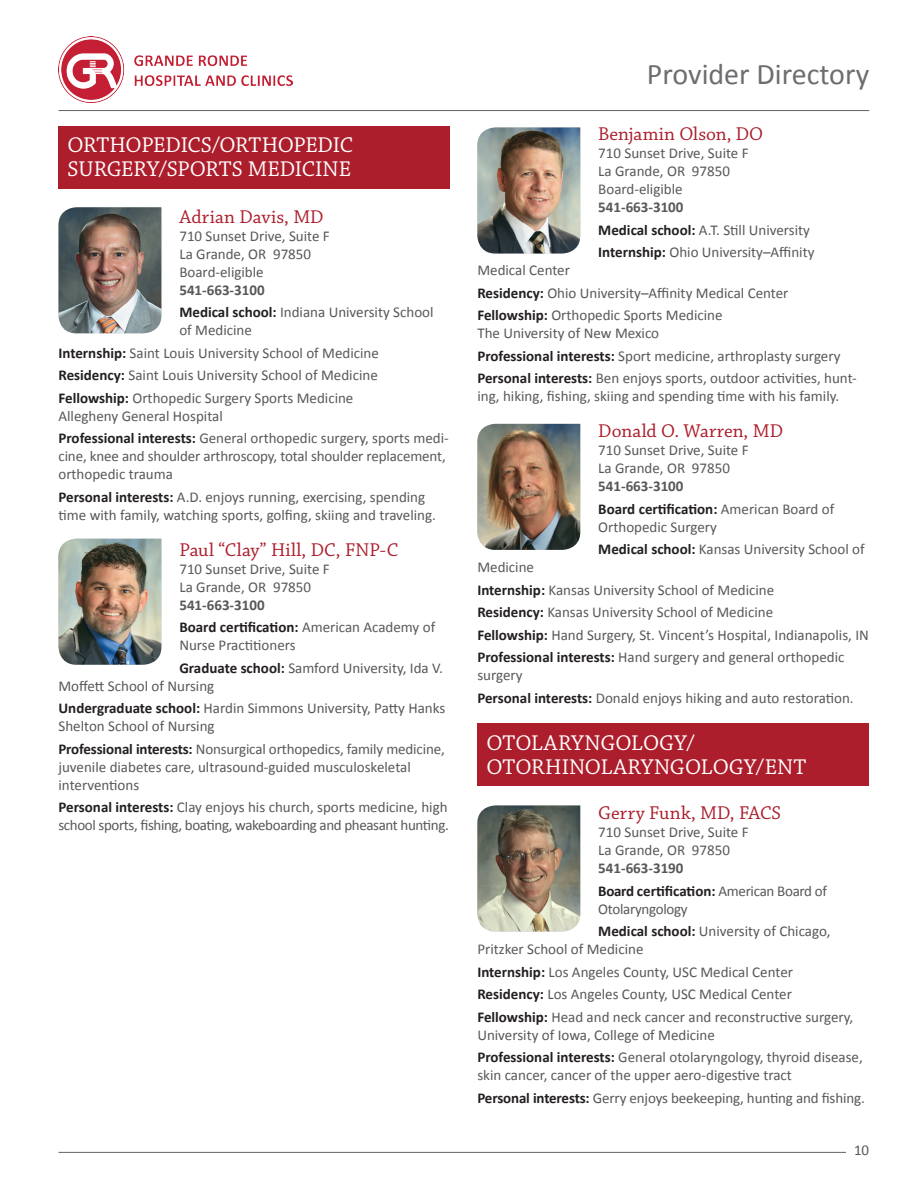
<style>
.page{position:relative;width:918px;height:1188px;background:#fff}
.page>*{position:absolute;margin:0;border:0;box-sizing:border-box;transform-origin:0 0}
.t1{font:30px "Calibri";color:#6c6d70}
.t2{font:22.5px/24px "Chaparral Pro";letter-spacing:-.005em;color:#fff}
.t3{font:19.5px "Chaparral Pro";letter-spacing:.005em;color:#ac1e2c}
.t4{font:15px/22.5px "Calibri";color:#57585a}
.t5{font:700 15px/22.5px "Calibri";color:#231f20}
.t6{font:15px/18px "Calibri";letter-spacing:-.025em;color:#57585a}
.s1{font-weight:700}
.s2{font-weight:700;color:#231f20}
.s3{color:#57585a}
.s4{font-weight:400;color:#57585a}
</style>
<div class="page">
<img style="left:59px;top:36px;width:234px;height:66px">
<hr style="left:58px;top:110px;width:811px;height:1px;background:#636366">
<hr style="left:58px;top:1152px;width:788px;height:1px;background:#636366">
<img style="left:477px;top:127px;width:103px;height:126px">
<img style="left:477px;top:424px;width:103px;height:126px">
<div style="left:477px;top:724px;width:392px;height:62px;background:#ac1e2c"></div>
<img style="left:477px;top:805px;width:103px;height:126px">
<div style="left:58px;top:126px;width:392px;height:62px;background:#ac1e2c"></div>
<img style="left:58px;top:207px;width:103px;height:126px">
<img style="left:58px;top:539px;width:103px;height:126px">
<h2 class="t2" style="left:68px;top:133px;width:287px">ORTHOPEDICS/ORTHOPEDIC<br>SURGERY/SPORTS MEDICINE</h2>
<h3 class="t3" style="left:179px;top:206px;width:146px">Adrian Davis, MD</h3>
<p class="t4" style="left:179px;top:226px;width:152px;line-height:18px">710 Sunset Drive, Suite F<br>La Grande, OR 97850<br>Board-eligible</p>
<p class="t4" style="left:179px;top:278px;width:256px"><span class="s1">541-663-3100<br></span><span class="s2">Medical school:</span> Indiana University School</p>
<p class="t4" style="left:58px;top:318px;width:322px;text-indent:121px">of Medicine<br><span class="s2">Internship:</span> Saint Louis University School of Medicine <span class="s2">Residency:</span> Saint Louis University School of Medicine <span class="s2">Fellowship:</span> Orthopedic Surgery Sports Medicine</p>
<p class="t4" style="left:58px;top:404px;width:392px">Allegheny General Hospital<br><span class="s2">Professional interests:</span> General orthopedic surgery, sports medi-</p>
<p class="t4" style="left:58px;top:447px;width:389px;line-height:18px">cine, knee and shoulder arthroscopy, total shoulder replacement, orthopedic trauma</p>
<p class="t4" style="left:58px;top:487px;width:379px;line-height:18px"><span class="s2">Personal interests:</span> A.D. enjoys running, exercising, spending time with family, watching sports, golfing, skiing and traveling.</p>
<h3 class="t3" style="left:179px;top:539px;width:220px">Paul “Clay” Hill, DC, FNP-C</h3>
<p class="t4" style="left:179px;top:559px;width:152px;line-height:18px">710 Sunset Drive, Suite F<br>La Grande, OR 97850</p>
<p class="t5" style="left:179px;top:593px;width:257px"><span class="s3">541-663-3100<br></span>Board certification: <span class="s4">American Academy of</span></p>
<p class="t4" style="left:179px;top:633px;width:265px">Nurse Practitioners<br><span class="s2">Graduate school:</span> Samford University, Ida V.</p>
<p class="t4" style="left:59px;top:674px;width:388px">Moffett School of Nursing<br><span class="s2">Undergraduate school:</span> Hardin Simmons University, Patty Hanks</p>
<p class="t4" style="left:59px;top:714px;width:388px">Shelton School of Nursing<br><span class="s2">Professional interests:</span> Nonsurgical orthopedics, family medicine,</p>
<p class="t4" style="left:59px;top:757px;width:354px;line-height:18px">juvenile diabetes care, ultrasound-guided musculoskeletal interventions</p>
<p class="t6" style="left:59px;top:798px;width:392px"><span class="s2">Personal interests:</span> Clay enjoys his church, sports medicine, high school sports, fishing, boating, wakeboarding and pheasant hunting.</p>
<h1 class="t1" style="left:647px;top:53px;width:224px">Provider Directory</h1>
<h3 class="t3" style="left:598px;top:123px;width:166px">Benjamin Olson, DO</h3>
<p class="t4" style="left:598px;top:144px;width:152px;line-height:18px">710 Sunset Drive, Suite F<br>La Grande, OR 97850<br>Board-eligible</p>
<p class="t4" style="left:598px;top:196px;width:218px"><span class="s1">541-663-3100<br></span><span class="s2">Medical school:</span> A.T. Still University<br><span class="s2">Internship:</span> Ohio University–Affinity</p>
<p class="t4" style="left:477px;top:259px;width:313px">Medical Center<br><span class="s2">Residency:</span> Ohio University–Affinity Medical Center<br><span class="s2">Fellowship:</span> Orthopedic Sports Medicine</p>
<p class="t4" style="left:477px;top:322px;width:381px">The University of New Mexico<br><span class="s2">Professional interests:</span> Sport medicine, arthroplasty surgery<br><span class="s2">Personal interests:</span> Ben enjoys sports, outdoor activities, hunt-</p>
<p class="t4" style="left:477px;top:385px;width:364px">ing, hiking, fishing, skiing and spending time with his family.</p>
<h3 class="t3" style="left:598px;top:420px;width:186px">Donald O. Warren, MD</h3>
<p class="t4" style="left:598px;top:441px;width:152px;line-height:18px">710 Sunset Drive, Suite F<br>La Grande, OR 97850</p>
<p class="t5" style="left:598px;top:475px;width:238px"><span class="s3">541-663-3100<br></span>Board certification: <span class="s4">American Board of</span></p>
<p class="t4" style="left:598px;top:515px;width:268px">Orthopedic Surgery<br><span class="s2">Medical school:</span> Kansas University School of</p>
<p class="t4" style="left:477px;top:556px;width:393px">Medicine<br><span class="s2">Internship:</span> Kansas University School of Medicine<br><span class="s2">Residency:</span> Kansas University School of Medicine<br><span class="s2">Fellowship:</span> Hand Surgery, St. Vincent’s Hospital, Indianapolis, IN <span class="s2">Professional interests:</span> Hand surgery and general orthopedic</p>
<p class="t4" style="left:477px;top:664px;width:378px">surgery<br><span class="s2">Personal interests:</span> Donald enjoys hiking and auto restoration.</p>
<h2 class="t2" style="left:486px;top:731px;width:321px">OTOLARYNGOLOGY/<br>OTORHINOLARYNGOLOGY/ENT</h2>
<h3 class="t3" style="left:598px;top:802px;width:184px">Gerry Funk, MD, FACS</h3>
<p class="t4" style="left:598px;top:823px;width:152px;line-height:18px">710 Sunset Drive, Suite F<br>La Grande, OR 97850</p>
<p class="t5" style="left:598px;top:856px;width:230px"><span class="s3">541-663-3190<br></span>Board certification: <span class="s4">American Board of</span></p>
<p class="t4" style="left:598px;top:897px;width:234px">Otolaryngology<br><span class="s2">Medical school:</span> University of Chicago,</p>
<p class="t4" style="left:477px;top:937px;width:378px">Pritzker School of Medicine<br><span class="s2">Internship:</span> Los Angeles County, USC Medical Center <span class="s2">Residency:</span> Los Angeles County, USC Medical Center <span class="s2">Fellowship:</span> Head and neck cancer and reconstructive surgery,</p>
<p class="t4" style="left:477px;top:1023px;width:387px">University of Iowa, College of Medicine<br><span class="s2">Professional interests:</span> General otolaryngology, thyroid disease,</p>
<p class="t4" style="left:477px;top:1063px;width:389px">skin cancer, cancer of the upper aero-digestive tract<br><span class="s2">Personal interests:</span> Gerry enjoys beekeeping, hunting and fishing.</p>
<p class="t4" style="left:854px;top:1139px;width:17px">10</p>
</div>
